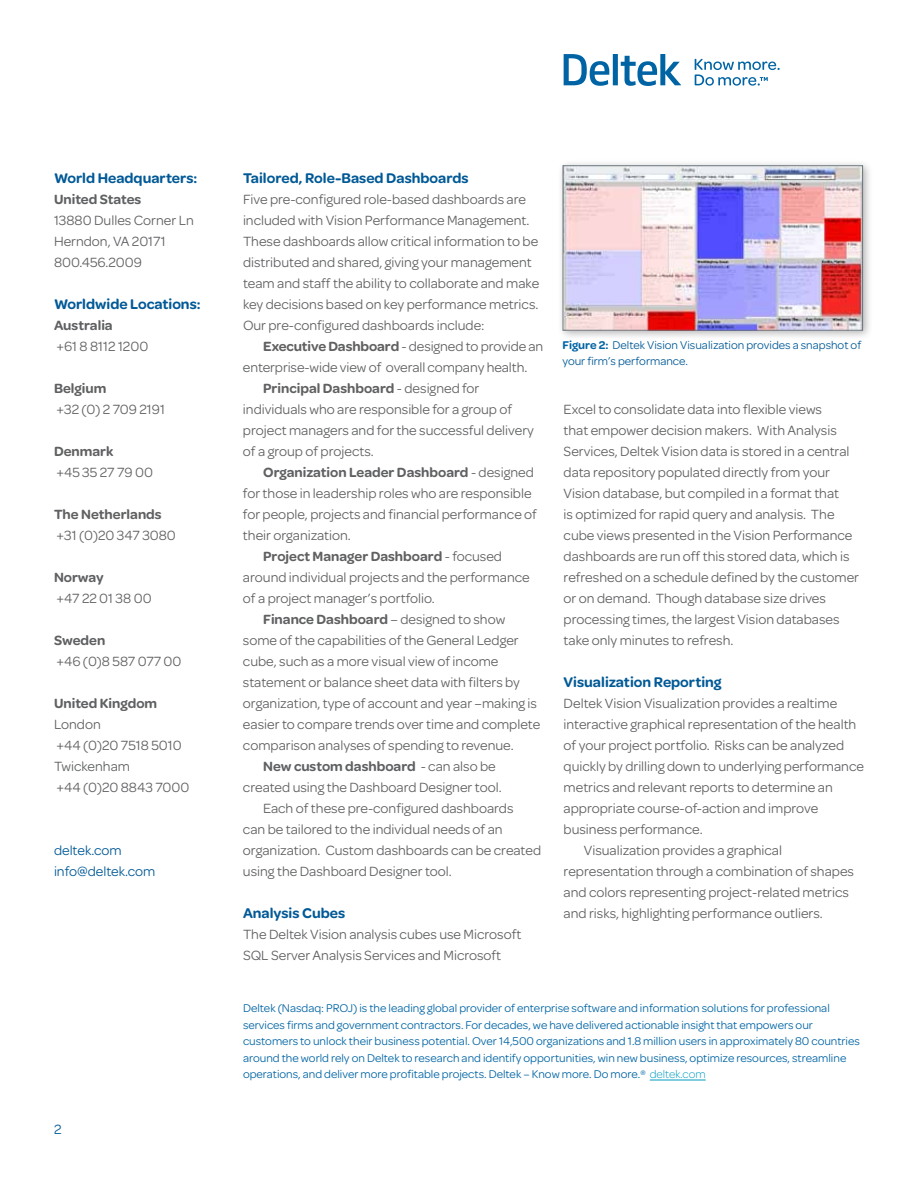
<style>
.page{position:relative;width:918px;height:1188px;background:#fff}
.page>*{position:absolute;margin:0;border:0;box-sizing:border-box;transform-origin:0 0}
.t1{font:600 15px "Omnes";color:#005996}
.t2{font:14.25px/21px "Omnes";color:#5f6062}
.t3{font:600 14.25px "Omnes";color:#5f6062}
.t4{font:14.25px/21px "Omnes";color:#005996}
.t5{font:12px/16.5px "Omnes";color:#0064a4}
.t6{font:12px/16.5px "Omnes";color:#005996}
.s1{font-weight:600}
.s2{font-weight:400}
.s3{font-weight:600;color:#0064a4}
.s4{font-weight:300;color:#009cc0}
</style>
<div class="page">
<hr style="left:650px;top:1080px;width:56px;height:1px;background:#009cc0">
<div style="left:557px;top:159px;width:316px;height:182px;background:#000;opacity:.3"></div>
<img style="left:565px;top:168px;width:296px;height:160px">
<svg style="left:695px;top:59px;width:85px;height:27px"></svg>
<svg style="left:564px;top:54px;width:117px;height:32px"></svg>
<p class="t1" style="left:54px;top:167px;width:145px">World Headquarters:</p>
<p class="t3" style="left:54px;top:189px;width:89px">United States</p>
<p class="t2" style="left:54px;top:209px;width:141px">13880 Dulles Corner Ln<br>Herndon, VA 20171<br>800.456.2009</p>
<p class="t1" style="left:54px;top:293px;width:148px">Worldwide Locations:</p>
<p class="t3" style="left:54px;top:315px;width:60px">Australia</p>
<p class="t2" style="left:56px;top:335px;width:93px">+61 8 8112 1200</p>
<p class="t3" style="left:54px;top:378px;width:54px">Belgium</p>
<p class="t2" style="left:56px;top:398px;width:110px">+32 (0) 2 709 2191</p>
<p class="t3" style="left:54px;top:441px;width:61px">Denmark</p>
<p class="t2" style="left:56px;top:461px;width:98px">+45 35 27 79 00</p>
<p class="t3" style="left:54px;top:504px;width:109px">The Netherlands</p>
<p class="t2" style="left:56px;top:524px;width:121px">+31 (0)20 347 3080</p>
<p class="t3" style="left:54px;top:567px;width:51px">Norway</p>
<p class="t2" style="left:56px;top:587px;width:97px">+47 22 01 38 00</p>
<p class="t3" style="left:54px;top:630px;width:53px">Sweden</p>
<p class="t2" style="left:56px;top:650px;width:127px">+46 (0)8 587 077 00</p>
<p class="t3" style="left:54px;top:693px;width:105px">United Kingdom</p>
<p class="t2" style="left:54px;top:713px;width:137px">London<br>+44 (0)20 7518 5010<br>Twickenham<br>+44 (0)20 8843 7000</p>
<p class="t4" style="left:54px;top:839px;width:103px">deltek.com info@deltek.com</p>
<p class="t4" style="left:54px;top:1118px;width:9px">2</p>
<p class="t1" style="left:243px;top:167px;width:227px">Tailored, Role-Based Dashboards</p>
<p class="t2" style="left:243px;top:188px;width:298px">Five pre-configured role-based dashboards are included with Vision Performance Management.<br>These dashboards allow critical information to be distributed and shared, giving your management team and staff the ability to collaborate and make key decisions based on key performance metrics.<br>Our pre-configured dashboards include:</p>
<p class="t2" style="left:263px;top:335px;width:282px"><span class="s1">Executive Dashboard</span> - designed to provide an</p>
<p class="t2" style="left:243px;top:356px;width:286px">enterprise-wide view of overall company health.</p>
<p class="t3" style="left:263px;top:378px;width:218px">Principal Dashboard <span class="s2">- designed for</span></p>
<p class="t2" style="left:243px;top:398px;width:271px">individuals who are responsible for a group of</p>
<p class="t2" style="left:243px;top:419px;width:292px">project managers and for the successful delivery</p>
<p class="t2" style="left:243px;top:440px;width:132px">of a group of projects.</p>
<p class="t3" style="left:263px;top:462px;width:272px">Organization Leader Dashboard <span class="s2">- designed</span></p>
<p class="t2" style="left:243px;top:482px;width:290px">for those in leadership roles who are responsible</p>
<p class="t2" style="left:243px;top:503px;width:296px">for people, projects and financial performance of</p>
<p class="t2" style="left:243px;top:524px;width:109px">their organization.</p>
<p class="t3" style="left:263px;top:546px;width:240px">Project Manager Dashboard <span class="s2">- focused</span></p>
<p class="t2" style="left:243px;top:566px;width:288px">around individual projects and the performance</p>
<p class="t2" style="left:243px;top:587px;width:193px">of a project manager’s portfolio.</p>
<p class="t3" style="left:263px;top:609px;width:244px">Finance Dashboard <span class="s2">– designed to show</span></p>
<p class="t2" style="left:243px;top:629px;width:277px">some of the capabilities of the General Ledger</p>
<p class="t2" style="left:243px;top:650px;width:257px">cube, such as a more visual view of income</p>
<p class="t2" style="left:243px;top:671px;width:278px">statement or balance sheet data with filters by</p>
<p class="t2" style="left:243px;top:692px;width:296px">organization, type of account and year –making is</p>
<p class="t2" style="left:243px;top:713px;width:299px">easier to compare trends over time and complete</p>
<p class="t2" style="left:243px;top:734px;width:272px">comparison analyses of spending to revenue.</p>
<p class="t3" style="left:263px;top:756px;width:234px">New custom dashboard <span class="s2">- can also be</span></p>
<p class="t2" style="left:243px;top:776px;width:260px">created using the Dashboard Designer tool.</p>
<p class="t2" style="left:263px;top:797px;width:252px">Each of these pre-configured dashboards</p>
<p class="t2" style="left:243px;top:818px;width:261px">can be tailored to the individual needs of an</p>
<p class="t2" style="left:243px;top:839px;width:300px">organization. Custom dashboards can be created</p>
<p class="t2" style="left:243px;top:860px;width:210px">using the Dashboard Designer tool.</p>
<p class="t1" style="left:243px;top:902px;width:104px">Analysis Cubes</p>
<p class="t2" style="left:243px;top:923px;width:280px">The Deltek Vision analysis cubes use Microsoft<br>SQL Server Analysis Services and Microsoft</p>
<p class="t6" style="left:562px;top:336px;width:300px"><span class="s3">Figure 2:</span> Deltek Vision Visualization provides a snapshot of your firm’s performance.</p>
<p class="t2" style="left:564px;top:398px;width:297px">Excel to consolidate data into flexible views<br>that empower decision makers. With Analysis Services, Deltek Vision data is stored in a central data repository populated directly from your Vision database, but compiled in a format that<br>is optimized for rapid query and analysis. The cube views presented in the Vision Performance dashboards are run off this stored data, which is refreshed on a schedule defined by the customer or on demand. Though database size drives processing times, the largest Vision databases take only minutes to refresh.</p>
<p class="t1" style="left:564px;top:671px;width:159px">Visualization Reporting</p>
<p class="t2" style="left:564px;top:692px;width:275px">Deltek Vision Visualization provides a realtime</p>
<p class="t2" style="left:564px;top:713px;width:294px">interactive graphical representation of the health</p>
<p class="t2" style="left:564px;top:734px;width:282px">of your project portfolio. Risks can be analyzed</p>
<p class="t2" style="left:564px;top:755px;width:302px">quickly by drilling down to underlying performance</p>
<p class="t2" style="left:564px;top:776px;width:271px">metrics and relevant reports to determine an</p>
<p class="t2" style="left:564px;top:797px;width:256px">appropriate course-of-action and improve</p>
<p class="t2" style="left:564px;top:818px;width:141px">business performance.</p>
<p class="t2" style="left:584px;top:839px;width:200px">Visualization provides a graphical</p>
<p class="t2" style="left:564px;top:860px;width:292px">representation through a combination of shapes</p>
<p class="t2" style="left:564px;top:881px;width:287px">and colors representing project-related metrics</p>
<p class="t2" style="left:564px;top:902px;width:261px">and risks, highlighting performance outliers.</p>
<p class="t5" style="left:243px;top:1000px;width:618px">Deltek (Nasdaq: PROJ) is the leading global provider of enterprise software and information solutions for professional services firms and government contractors. For decades, we have delivered actionable insight that empowers our customers to unlock their business potential. Over 14,500 organizations and 1.8 million users in approximately 80 countries around the world rely on Deltek to research and identify opportunities, win new business, optimize resources, streamline operations, and deliver more profitable projects. Deltek – Know more. Do more.<sup>®</sup> <span class="s4">deltek.com</span></p>
</div>
